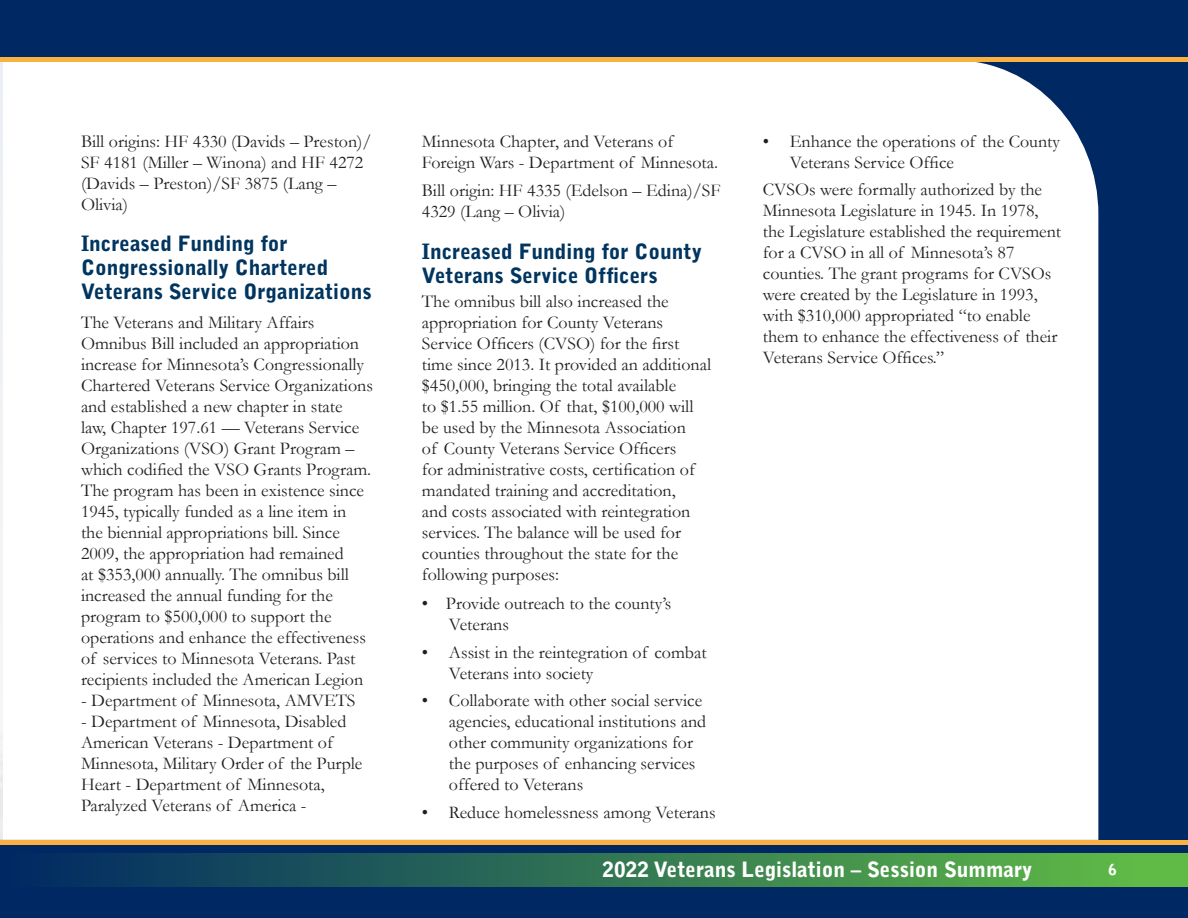
<style>
.page{position:relative;width:1188px;height:918px;background:#002964}
.page>*{position:absolute;margin:0;border:0;box-sizing:border-box;transform-origin:0 0}
.t1{font:900 21px/24px "Bell Gothic Std";color:#003560}
.t2{font:900 21px "Bell Gothic Std";color:#fff}
.t3{font:18px/21px "Garamond";color:#231f20}
.t4{font:900 15px "Bell Gothic Std";color:#fff}
</style>
<div class="page">
<div style="left:2px;top:62px;width:1096px;height:778px;background:#fff"></div>
<div style="left:2px;top:853px;width:1186px;height:33px;background:linear-gradient(to right,#002864,#63c044)"></div>
<hr style="left:0;top:62px;width:2px;height:778px;background:#eff2f4">
<div style="left:0;top:57px;width:1188px;height:5px;background:#fbb13f"></div>
<div style="left:0;top:840px;width:1188px;height:5px;background:#fbb13f"></div>
<p class="t3" style="left:81px;top:130px;width:292px">Bill origins: HF 4330 (Davids – Preston)/<br>SF 4181 (Miller – Winona) and HF 4272 (Davids – Preston)/SF 3875 (Lang –<br>Olivia)</p>
<h3 class="t1" style="left:81px;top:232px;width:292px">Increased Funding for<br>Congressionally Chartered<br>Veterans Service Organizations</h3>
<p class="t3" style="left:81px;top:311px;width:293px">The Veterans and Military Affairs Omnibus Bill included an appropriation increase for Minnesota’s Congressionally Chartered Veterans Service Organizations and established a new chapter in state<br>law, Chapter 197.61 — Veterans Service Organizations (VSO) Grant Program – which codified the VSO Grants Program.<br>The program has been in existence since 1945, typically funded as a line item in<br>the biennial appropriations bill. Since 2009, the appropriation had remained<br>at $353,000 annually. The omnibus bill increased the annual funding for the program to $500,000 to support the operations and enhance the effectiveness of services to Minnesota Veterans. Past recipients included the American Legion</p>
<p class="t3" style="left:81px;top:689px;width:276px">- Department of Minnesota, AMVETS</p>
<p class="t3" style="left:81px;top:710px;width:283px">- Department of Minnesota, Disabled American Veterans - Department of Minnesota, Military Order of the Purple Heart - Department of Minnesota, Paralyzed Veterans of America -</p>
<p class="t3" style="left:422px;top:130px;width:298px">Minnesota Chapter, and Veterans of<br>Foreign Wars - Department of Minnesota.</p>
<p class="t3" style="left:422px;top:180px;width:300px">Bill origin: HF 4335 (Edelson – Edina)/SF<br>4329 (Lang – Olivia)</p>
<h3 class="t1" style="left:422px;top:239px;width:282px">Increased Funding for County<br>Veterans Service Officers</h3>
<p class="t3" style="left:422px;top:291px;width:291px">The omnibus bill also increased the appropriation for County Veterans Service Officers (CVSO) for the first time since 2013. It provided an additional $450,000, bringing the total available<br>to $1.55 million. Of that, $100,000 will be used by the Minnesota Association<br>of County Veterans Service Officers<br>for administrative costs, certification of mandated training and accreditation,<br>and costs associated with reintegration services. The balance will be used for counties throughout the state for the following purposes:</p>
<p class="t3" style="left:449px;top:592px;width:224px;text-indent:-27px">• Provide outreach to the county’s<br>Veterans</p>
<p class="t3" style="left:449px;top:641px;width:259px;text-indent:-27px">• Assist in the reintegration of combat<br>Veterans into society</p>
<p class="t3" style="left:449px;top:690px;width:259px;text-indent:-27px">• Collaborate with other social service agencies, educational institutions and other community organizations for the purposes of enhancing services offered to Veterans</p>
<p class="t3" style="left:422px;top:802px;width:295px">• Reduce homelessness among Veterans</p>
<p class="t3" style="left:790px;top:130px;width:272px;text-indent:-27px">• Enhance the operations of the County<br>Veterans Service Office</p>
<p class="t3" style="left:763px;top:178px;width:300px">CVSOs were formally authorized by the Minnesota Legislature in 1945. In 1978, the Legislature established the requirement for a CVSO in all of Minnesota’s 87 counties. The grant programs for CVSOs were created by the Legislature in 1993, with $310,000 appropriated “to enable them to enhance the effectiveness of their Veterans Service Offices.”</p>
<p class="t2" style="left:603px;top:858px;width:432px">2022 Veterans Legislation – Session Summary</p>
<p class="t4" style="left:1108px;top:861px;width:10px">6</p>
</div>
